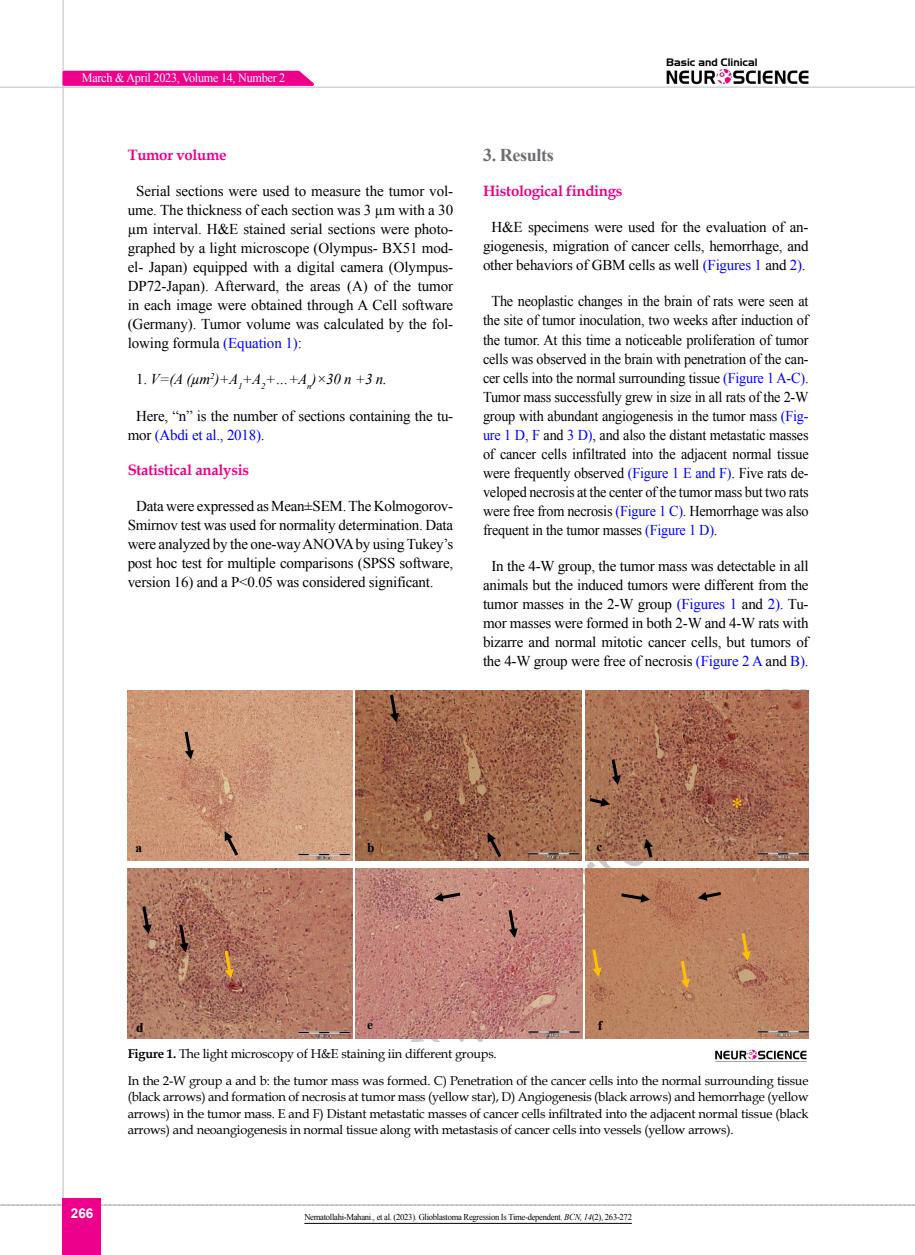
<style>
.page{position:relative;width:915px;height:1255px;background:#fff}
.page>*{position:absolute;margin:0;border:0;box-sizing:border-box;transform-origin:0 0}
.t1{font:24px "Times New Roman";color:#ffc000}
.t2{font:700 18px "Times New Roman";letter-spacing:-.02em;color:#6d6e71}
.t3{font:16.05px "Times New Roman";color:#000}
.t4{font:15px/19px "Times New Roman";letter-spacing:-.015em;color:#000;text-align:justify}
.t5{font:15px/19px "Times New Roman";letter-spacing:-.015em;color:#000;text-align:justify;scale:.95 1}
.t6{font:700 15px "Book Antiqua";letter-spacing:-.02em;color:#ec008c}
.t7{font:italic 15px "Times New Roman";color:#000}
.t8{font:700 13.5px "Arial";color:#fff}
.t9{font:700 13.35px "Times New Roman";color:#000}
.t10{font:12.75px/16.5px "Book Antiqua";letter-spacing:-.015em;color:#000}
.t11{font:12.75px "Times New Roman";letter-spacing:-.02em;color:#fff;scale:.95 1}
.t12{font:10.5px "Aero Regular SWFTE";color:#000}
.t13{font:9px "Times New Roman";letter-spacing:-.03em;color:#000;scale:.95 1}
.s1{color:#00f}
.s2{font-style:normal}
.s3{font-style:italic}
.s4{font-weight:700}
</style>
<div class="page">
<svg style="left:0;top:1204px;width:915px;height:1px"></svg>
<hr style="left:62px;top:0;width:2px;height:1254px;background:#c2c4c6">
<img style="left:666px;top:69px;width:142px;height:16px">
<div style="left:63px;top:1198px;width:38px;height:56px;background:#ec008c"></div>
<svg style="left:61px;top:69px;width:259px;height:18px;background:#ee32a1"></svg>
<hr style="left:0;top:87px;width:914px;height:1px;background:#c2c4c6">
<img style="left:128px;top:690px;width:224px;height:170px">
<img style="left:356px;top:690px;width:53px;height:170px">
<img style="left:128px;top:868px;width:224px;height:170px">
<img style="left:355px;top:868px;width:54px;height:170px">
<img style="left:128px;top:1019px;width:26px;height:14px">
<img style="left:357px;top:1016px;width:25px;height:15px">
<svg style="left:185px;top:731px;width:9px;height:28px"></svg>
<svg style="left:224px;top:831px;width:14px;height:24px"></svg>
<svg style="left:390px;top:694px;width:9px;height:28px"></svg>
<svg style="left:142px;top:906px;width:9px;height:28px"></svg>
<svg style="left:179px;top:924px;width:9px;height:28px"></svg>
<svg style="left:224px;top:950px;width:10px;height:28px"></svg>
<svg style="left:409px;top:689px;width:399px;height:352px;background:#b17a63"></svg>
<img style="left:715px;top:1049px;width:92px;height:13px">
<hr style="left:304px;top:1222px;width:327px;height:1px;background:#000">
<p class="t11" style="left:82px;top:69px;width:216px">March &amp; April 2023, Volume 14, Number 2</p>
<p class="t12" style="left:666px;top:56px;width:93px">Basic and Clinical</p>
<p class="t6" style="left:128px;top:144px;width:100px">Tumor volume</p>
<p class="t4" style="left:128px;top:181px;width:327px;text-indent:9px">Serial sections were used to measure the tumor vol&shy;ume. The thickness of each section was 3 µm with a 30 µm interval. H&amp;E stained serial sections were photo&shy;graphed by a light microscope (Olympus- BX51 mod&shy;el- Japan) equipped with a digital camera (Olympus-DP72-Japan). Afterward, the areas (A) of the tumor in each image were obtained through A Cell software (Germany). Tumor volume was calculated by the fol&shy;lowing formula <span class="s1">(Equation 1)</span>:</p>
<p class="t7" style="left:136px;top:369px;width:252px"><span class="s2">1.</span> V=(A (µm<sup>2</sup>)+A<sub>1</sub>+A<sub>2</sub>+…+A<sub>n</sub>)×30 n +3 n.</p>
<p class="t4" style="left:128px;top:405px;width:327px;text-indent:9px">Here, “n” is the number of sections containing the tu&shy;mor <span class="s1">(Abdi et al., 2018)</span>.</p>
<p class="t6" style="left:128px;top:459px;width:123px">Statistical analysis</p>
<p class="t4" style="left:128px;top:495px;width:327px;text-indent:9px">Data were expressed as Mean±SEM. The Kolmogorov-Smirnov test was used for normality determination. Data were analyzed by the one-way ANOVA by using Tukey’s post hoc test for multiple comparisons (SPSS software, version 16) and a P&lt;0.05 was considered significant.</p>
<p class="t2" style="left:483px;top:143px;width:72px">3. Results</p>
<p class="t6" style="left:483px;top:181px;width:141px">Histological findings</p>
<p class="t4" style="left:483px;top:217px;width:327px;text-align:center">H&amp;E specimens were used for the evaluation of an&shy;giogenesis, migration of cancer cells, hemorrhage, and other behaviors of GBM cells as well <span class="s1">(Figures 1</span> and <span class="s1">2)</span>.</p>
<p class="t5" style="left:483px;top:291px;width:344px;text-indent:9px">The neoplastic changes in the brain of rats were seen at the site of tumor inoculation, two weeks after induction of the tumor. At this time a noticeable proliferation of tumor cells was observed in the brain with penetration of the can&shy;cer cells into the normal surrounding tissue <span class="s1">(Figure 1 A-C)</span>.<br>Tumor mass successfully grew in size in all rats of the 2-W group with abundant angiogenesis in the tumor mass <span class="s1">(Fig&shy;ure 1 D, F</span> and <span class="s1">3 D)</span>, and also the distant metastatic masses of cancer cells infiltrated into the adjacent normal tissue were frequently observed <span class="s1">(Figure 1 E and F)</span>. Five rats de&shy;veloped necrosis at the center of the tumor mass but two rats were free from necrosis <span class="s1">(Figure 1 C)</span>. Hemorrhage was also frequent in the tumor masses <span class="s1">(Figure 1 D)</span>.</p>
<p class="t4" style="left:483px;top:556px;width:327px;text-align:center">In the 4-W group, the tumor mass was detectable in all animals but the induced tumors were different from the tumor masses in the 2-W group <span class="s1">(Figures 1</span> and <span class="s1">2)</span>. Tu&shy;mor masses were formed in both 2-W and 4-W rats with bizarre and normal mitotic cancer cells, but tumors of the 4-W group were free of necrosis <span class="s1">(Figure 2 A</span> and <span class="s1">B)</span>.</p>
<p class="t3" style="left:122px;top:564px;width:483px">&lt;0.001(as compared to 2-w group); <sup>$</sup><span class="s3">P</span> &lt;0.001 (as compared to 4-w group).</p>
<p class="t9" style="left:135px;top:837px;width:8px">a</p>
<p class="t9" style="left:367px;top:838px;width:9px">b</p>
<p class="t9" style="left:596px;top:836px;width:7px">c</p>
<p class="t9" style="left:136px;top:1018px;width:9px">d</p>
<p class="t9" style="left:367px;top:1014px;width:7px">e</p>
<p class="t9" style="left:597px;top:1015px;width:6px">f</p>
<h1 class="t1" style="left:731px;top:790px;width:14px">*</h1>
<p class="t8" style="left:71px;top:1203px;width:24px">266</p>
<p class="t10" style="left:128px;top:1040px;width:682px;line-height:26.2px"><span class="s4">Figure 1.</span> The light microscopy of H&amp;E staining iin different groups.<br>In the 2-W group a and b: the tumor mass was formed. C) Penetration of the cancer cells into the normal surrounding tissue</p>
<p class="t10" style="left:128px;top:1088px;width:682px;text-align:justify">(black arrows) and formation of necrosis at tumor mass (yellow star), D) Angiogenesis (black arrows) and hemorrhage (yellow arrows) in the tumor mass. E and F) Distant metastatic masses of cancer cells infiltrated into the adjacent normal tissue (black arrows) and neoangiogenesis in normal tissue along with metastasis of cancer cells into vessels (yellow arrows).</p>
<p class="t13" style="left:304px;top:1210px;width:346px">Nematollahi-Mahani., et al. (2023). Glioblastoma Regression Is Time-dependent. <span class="s3">BCN, 14</span>(2), 263-272</p>
</div>
